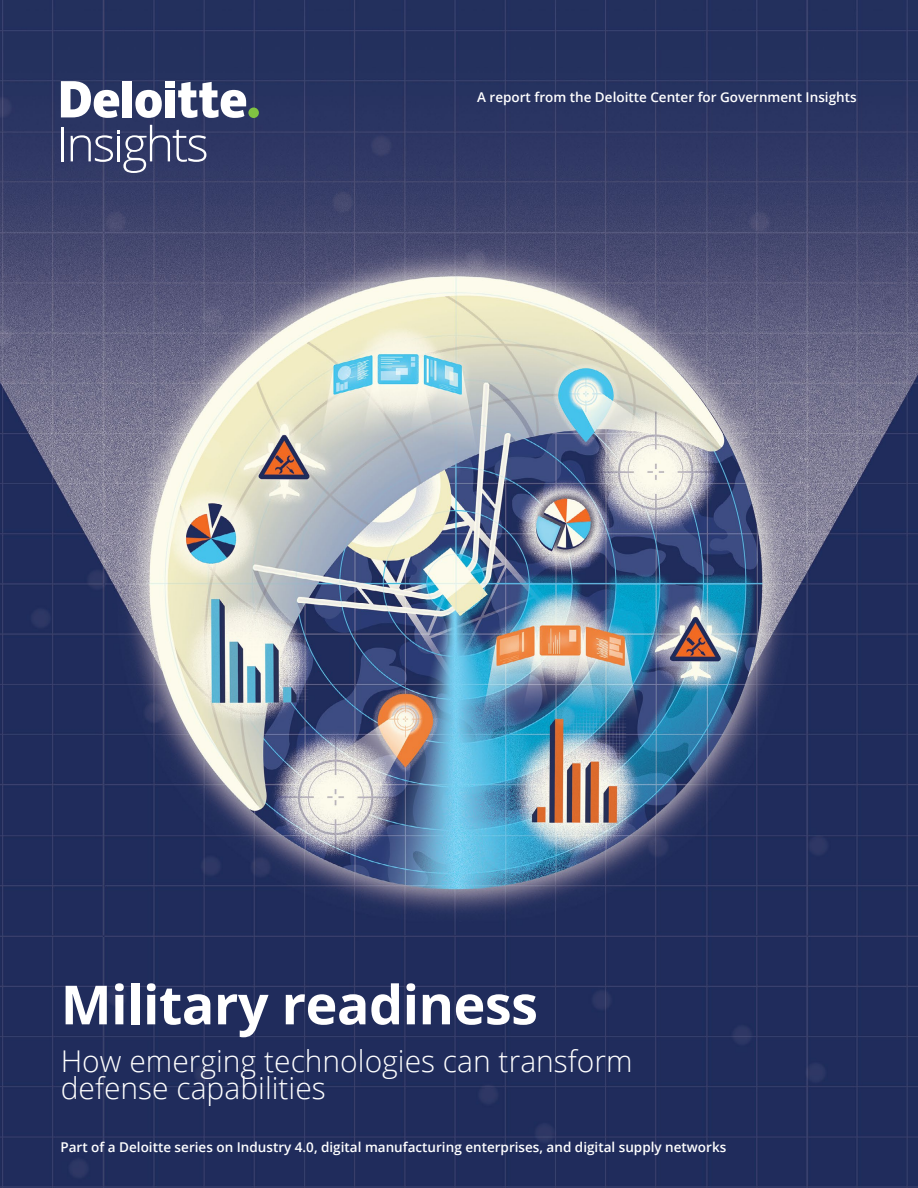
<style>
.page{position:relative;width:918px;height:1188px;background:#fff}
.page>*{position:absolute;margin:0;border:0;box-sizing:border-box;transform-origin:0 0}
.t1{font:700 54px "Open Sans";letter-spacing:-.01em;color:#fff}
.t2{font:300 30px/27px "Open Sans";color:#fff}
.t3{font:600 13.5px "Open Sans";color:#fff}
</style>
<div class="page">
<img style="left:0;top:0;width:918px;height:1188px">
<div style="left:248px;top:108px;width:11px;height:10px;background:#80c342;border-radius:50%"></div>
<div style="left:123px;top:81px;width:9px;height:36px;background:#fff"></div>
<svg style="left:135px;top:90px;width:27px;height:28px"></svg>
<div style="left:165px;top:90px;width:10px;height:27px;background:#fff"></div>
<div style="left:165px;top:81px;width:10px;height:6px;background:#fff"></div>
<svg style="left:178px;top:82px;width:68px;height:36px"></svg>
<svg style="left:61px;top:81px;width:58px;height:37px"></svg>
<hr style="left:61px;top:127px;width:2px;height:34px;background:#fff">
<svg style="left:71px;top:125px;width:135px;height:48px;background:#50577d"></svg>
<p class="t3" style="left:477px;top:88px;width:381px">A report from the Deloitte Center for Government Insights</p>
<h1 class="t1" style="left:61px;top:967px;width:479px">Military readiness</h1>
<h2 class="t2" style="left:61px;top:1046px;width:573px">How emerging technologies can transform defense capabilities</h2>
<p class="t3" style="left:61px;top:1138px;width:667px">Part of a Deloitte series on Industry 4.0, digital manufacturing enterprises, and digital supply networks</p>
</div>
